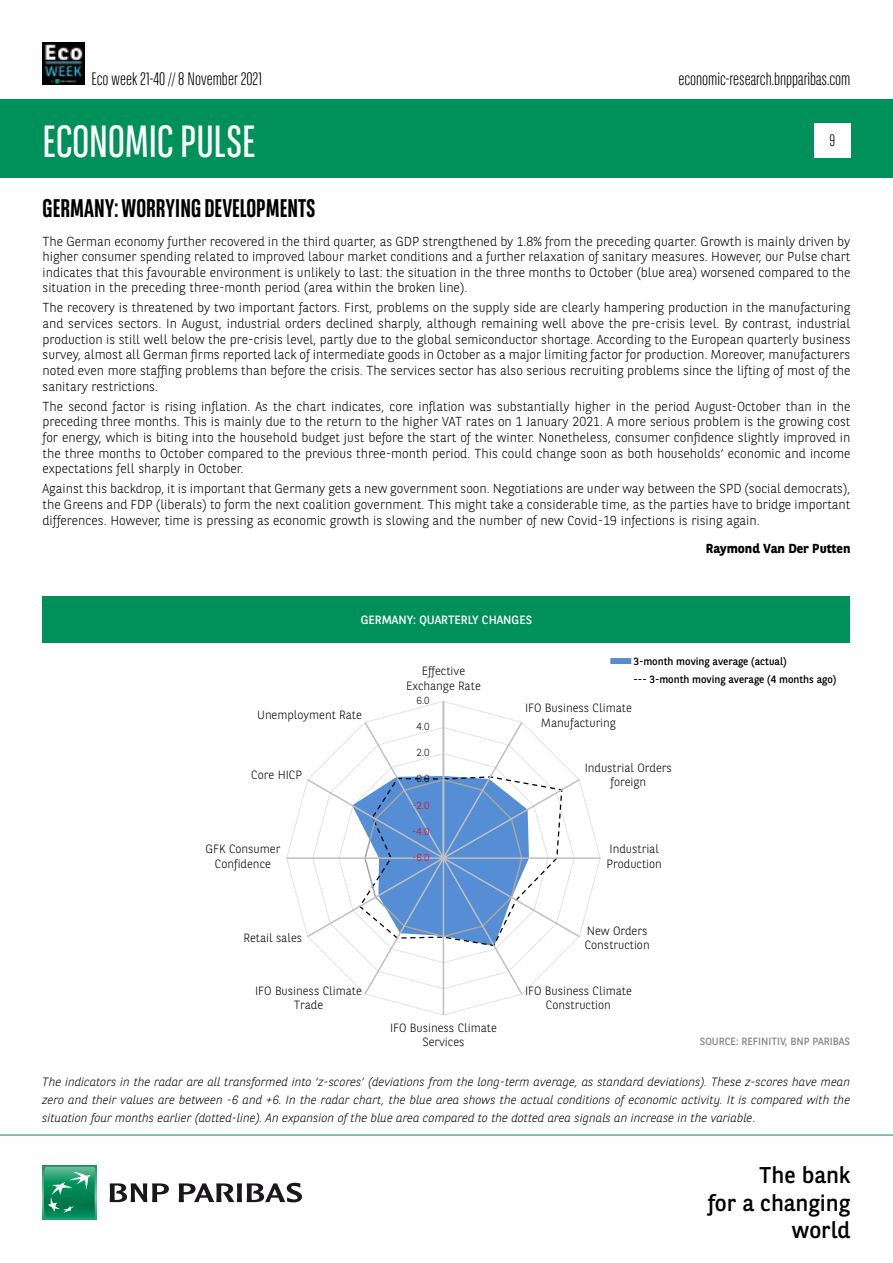
<style>
.page{position:relative;width:893px;height:1263px;background:#fff}
.page>*{position:absolute;margin:0;border:0;box-sizing:border-box;transform-origin:0 0}
.t1{font:45px "BNPP Sans Condensed";color:#fff}
.t2{font:700 25.5px "BNPP Sans Condensed";color:#000}
.t3{font:22.8px/27.3px "BNPP Sans";color:#000;text-align:right}
.t4{font:300 18px "BNPP Sans Condensed";color:#000}
.t5{font:300 16.5px "BNPP Sans Condensed";color:#000}
.t6{font:300 13.05px/15.6px "BNPP Sans";color:#000;text-align:justify}
.t7{font:700 13.05px "BNPP Sans";color:#000}
.t8{font:italic 300 12px/18px "BNPP Sans";color:#000;text-align:justify}
.t9{font:300 12px/14.4px "BNPP Sans";color:#000;text-align:center}
.t10{font:12px "BNPP Sans";color:#fff}
.t11{font:10.5px/18px "BNPP Sans";color:#000}
.t12{font:10.5px "BNPP Sans";color:#878787}
.t13{font:300 10.2px "BNPP Sans";color:#f00}
.t14{font:300 10.2px "BNPP Sans";color:#000}
.s1{font-style:normal}
</style>
<div class="page">
<div style="left:1px;top:99px;width:892px;height:78px;background:#00915b"></div>
<svg style="left:43px;top:1166px;width:53px;height:53px"></svg>
<svg style="left:44px;top:1167px;width:51px;height:51px;background:#26996e"></svg>
<svg style="left:110px;top:1183px;width:59px;height:19px"></svg>
<svg style="left:179px;top:1183px;width:123px;height:19px"></svg>
<hr style="left:0;top:1135px;width:893px;height:1px;background:#00915b">
<div style="left:814px;top:123px;width:36px;height:34px;background:#fff"></div>
<img style="left:43px;top:43px;width:42px;height:42px">
<svg style="left:286px;top:701px;width:315px;height:315px"></svg>
<div style="left:43px;top:596px;width:807px;height:47px;background:#00915b"></div>
<div style="left:610px;top:658px;width:21px;height:6px;background:#568cc9"></div>
<h3 class="t4" style="left:91px;top:67px;width:172px">Eco week 21-40 // 8 November 2021</h3>
<h1 class="t1" style="left:43px;top:113px;width:215px">ECONOMIC PULSE</h1>
<h3 class="t4" style="left:678px;top:67px;width:174px">economic-research.bnpparibas.com</h3>
<p class="t5" style="left:829px;top:130px;width:7px">9</p>
<h2 class="t2" style="left:43px;top:193px;width:274px">GERMANY: WORRYING DEVELOPMENTS</h2>
<p class="t6" style="left:43px;top:233px;width:809px">The German economy further recovered in the third quarter, as GDP strengthened by 1.8% from the preceding quarter. Growth is mainly driven by higher consumer spending related to improved labour market conditions and a further relaxation of sanitary measures. However, our Pulse chart indicates that this favourable environment is unlikely to last: the situation in the three months to October (blue area) worsened compared to the situation in the preceding three-month period (area within the broken line).</p>
<p class="t6" style="left:43px;top:299px;width:809px">The recovery is threatened by two important factors. First, problems on the supply side are clearly hampering production in the manufacturing and services sectors. In August, industrial orders declined sharply, although remaining well above the pre-crisis level. By contrast, industrial production is still well below the pre-crisis level, partly due to the global semiconductor shortage. According to the European quarterly business survey, almost all German firms reported lack of intermediate goods in October as a major limiting factor for production. Moreover, manufacturers noted even more staffing problems than before the crisis. The services sector has also serious recruiting problems since the lifting of most of the sanitary restrictions.</p>
<p class="t6" style="left:43px;top:398px;width:809px">The second factor is rising inflation. As the chart indicates, core inflation was substantially higher in the period August-October than in the preceding three months. This is mainly due to the return to the higher VAT rates on 1 January 2021. A more serious problem is the growing cost for energy, which is biting into the household budget just before the start of the winter. Nonetheless, consumer confidence slightly improved in the three months to October compared to the previous three-month period. This could change soon as both households’ economic and income expectations fell sharply in October.</p>
<p class="t6" style="left:43px;top:480px;width:809px">Against this backdrop, it is important that Germany gets a new government soon. Negotiations are under way between the SPD (social democrats), the Greens and FDP (liberals) to form the next coalition government. This might take a considerable time, as the parties have to bridge important differences. However, time is pressing as economic growth is slowing and the number of new Covid-19 infections is rising again.</p>
<p class="t7" style="left:706px;top:539px;width:146px">Raymond Van Der Putten</p>
<p class="t10" style="left:361px;top:612px;width:173px">GERMANY: QUARTERLY CHANGES</p>
<p class="t9" style="left:406px;top:663px;width:76px">Effective<br>Exchange Rate</p>
<p class="t11" style="left:634px;top:652px;width:204px">3-month moving average (actual)<br>--- 3-month moving average (4 months ago)</p>
<p class="t9" style="left:257px;top:707px;width:106px">Unemployment Rate</p>
<p class="t9" style="left:251px;top:767px;width:52px">Core HICP</p>
<p class="t9" style="left:205px;top:841px;width:76px">GFK Consumer<br>Confidence</p>
<p class="t9" style="left:243px;top:930px;width:60px">Retail sales</p>
<p class="t9" style="left:255px;top:983px;width:108px">IFO Business Climate<br>Trade</p>
<p class="t14" style="left:416px;top:693px;width:15px">6.0</p>
<p class="t14" style="left:416px;top:719px;width:15px">4.0</p>
<p class="t14" style="left:416px;top:746px;width:15px">2.0</p>
<p class="t14" style="left:416px;top:772px;width:15px">0.0</p>
<p class="t13" style="left:412px;top:798px;width:19px">-2.0</p>
<p class="t13" style="left:412px;top:824px;width:19px">-4.0</p>
<p class="t13" style="left:412px;top:850px;width:19px">-6.0</p>
<p class="t9" style="left:390px;top:1019px;width:108px">IFO Business Climate<br>Services</p>
<p class="t9" style="left:525px;top:700px;width:108px">IFO Business Climate<br>Manufacturing</p>
<p class="t9" style="left:585px;top:760px;width:89px">Industrial Orders foreign</p>
<p class="t9" style="left:606px;top:841px;width:57px;text-align:left">Industrial<br>Production</p>
<p class="t9" style="left:585px;top:923px;width:67px;text-align:left">New Orders<br>Construction</p>
<p class="t9" style="left:525px;top:983px;width:108px">IFO Business Climate<br>Construction</p>
<p class="t12" style="left:700px;top:1034px;width:152px">SOURCE: REFINITIV, BNP PARIBAS</p>
<p class="t8" style="left:42px;top:1072px;width:809px">The indicators in the radar are all transformed into ‘z-scores’ (deviations from the long-term average, as standard deviations). These z-scores have mean zero and their values are between -6 and +6. In the radar chart, the blue area shows the actual conditions of economic activity. It is compared with the situation four months earlier (dotted-line). An expansion of the blue area compared to the dotted area signals an increase in the variable<span class="s1">.</span></p>
<h3 class="t3" style="left:708px;top:1161px;width:144px">The bank<br>for a changing world</h3>
</div>
